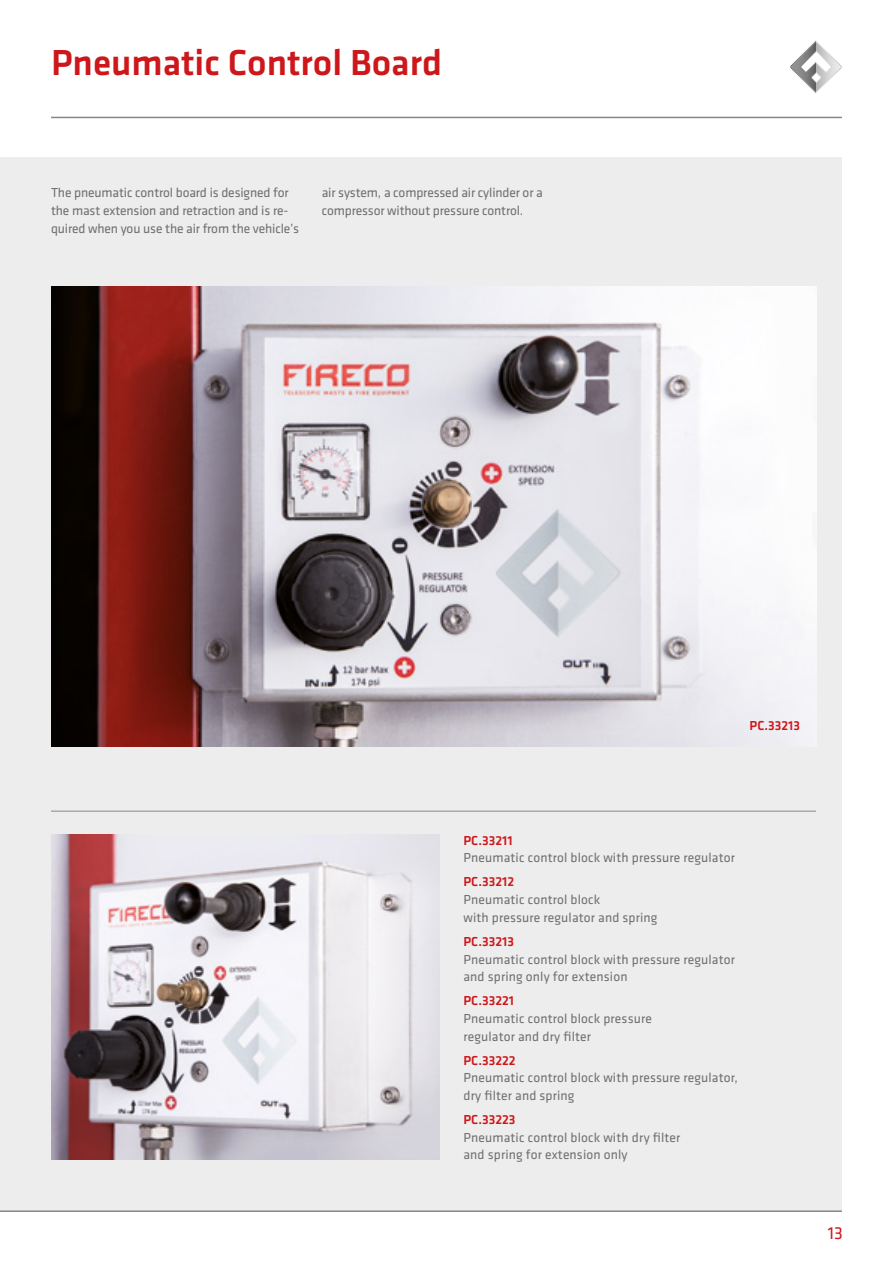
<style>
.page{position:relative;width:893px;height:1263px;background:#fff}
.page>*{position:absolute;margin:0;border:0;box-sizing:border-box;transform-origin:0 0}
.t1{font:500 37.5px "Klavika";color:#cd171a}
.t2{font:18px "Klavika";color:#cd171a}
.t3{font:13.5px/17.7px "Klavika";letter-spacing:.01em;color:#706f6f}
.t4{font:13.5px/18px "Klavika";letter-spacing:-.01em;color:#706f6f}
.t5{font:500 13.5px "Klavika";color:#cd171a}
</style>
<div class="page">
<div style="left:0;top:157px;width:842px;height:1053px;background:#ededed"></div>
<svg style="left:790px;top:40px;width:52px;height:53px"></svg>
<hr style="left:51px;top:117px;width:791px;height:1px;background:#878787">
<hr style="left:0;top:1210px;width:842px;height:2px;background:#878787">
<hr style="left:51px;top:811px;width:765px;height:1px;background:#878787">
<img style="left:51px;top:287px;width:765px;height:459px">
<img style="left:51px;top:835px;width:389px;height:324px">
<h1 class="t1" style="left:51px;top:42px;width:393px">Pneumatic Control Board</h1>
<p class="t4" style="left:51px;top:184px;width:250px">The pneumatic control board is designed for the mast extension and retraction and is re&shy;quired when you use the air from the vehicle’s</p>
<p class="t4" style="left:322px;top:184px;width:223px">air system, a compressed air cylinder or a compressor without pressure control.</p>
<p class="t5" style="left:749px;top:718px;width:52px">PC.33213</p>
<p class="t5" style="left:463px;top:833px;width:51px">PC.33211</p>
<p class="t3" style="left:463px;top:849px;width:273px">Pneumatic control block with pressure regulator</p>
<p class="t5" style="left:463px;top:874px;width:52px">PC.33212</p>
<p class="t3" style="left:463px;top:891px;width:195px">Pneumatic control block<br>with pressure regulator and spring</p>
<p class="t5" style="left:463px;top:934px;width:52px">PC.33213</p>
<p class="t3" style="left:463px;top:950px;width:273px">Pneumatic control block with pressure regulator and spring only for extension</p>
<p class="t5" style="left:463px;top:993px;width:52px">PC.33221</p>
<p class="t3" style="left:463px;top:1010px;width:190px">Pneumatic control block pressure regulator and dry filter</p>
<p class="t5" style="left:463px;top:1053px;width:54px">PC.33222</p>
<p class="t3" style="left:463px;top:1069px;width:276px">Pneumatic control block with pressure regulator, dry filter and spring</p>
<p class="t5" style="left:463px;top:1112px;width:54px">PC.33223</p>
<p class="t3" style="left:463px;top:1129px;width:218px">Pneumatic control block with dry filter and spring for extension only</p>
<h2 class="t2" style="left:828px;top:1223px;width:17px">13</h2>
</div>
